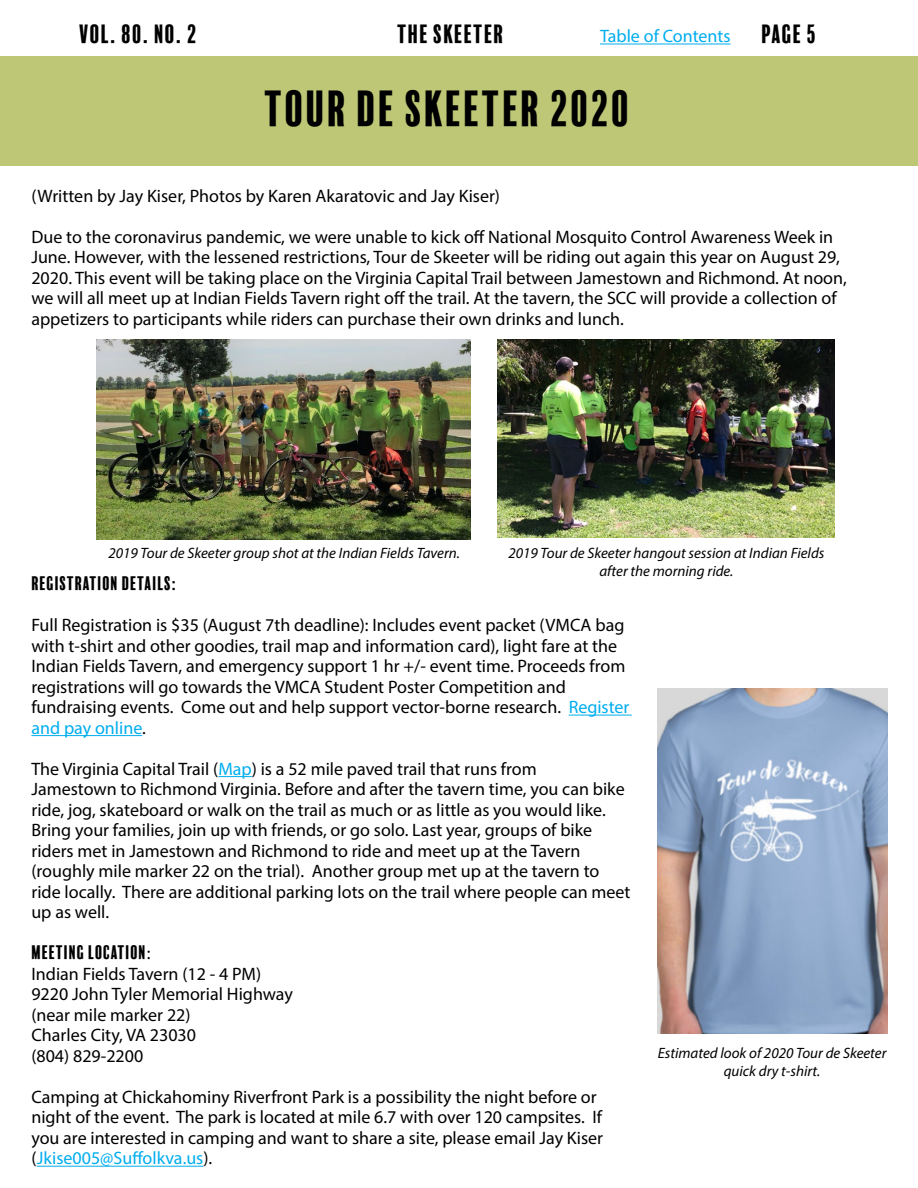
<style>
.page{position:relative;width:918px;height:1188px;background:#fff}
.page>*{position:absolute;margin:0;border:0;box-sizing:border-box;transform-origin:0 0}
.t1{font:46.5px "Balboa Plus Fill";color:#000}
.t2{font:24.3px "Balboa Plus Fill";color:#000}
.t3{font:18px/20.5px "Myriad Pro";color:#000}
.t4{font:18px "Balboa Plus Fill";color:#000}
.t5{font:18px "Myriad Pro";color:#00adef}
.t6{font:italic 15px/18px "Myriad Pro";color:#000;text-align:center}
.s1{color:#00adef}
.s2{font-family:"Myriad Pro"}
</style>
<div class="page">
<img style="left:658px;top:689px;width:230px;height:344px">
<div style="left:0;top:57px;width:918px;height:109px;background:#bdc775"></div>
<hr style="left:600px;top:44px;width:131px;height:1px;background:#00adef">
<img style="left:96px;top:339px;width:375px;height:200px">
<img style="left:497px;top:339px;width:337px;height:199px">
<hr style="left:569px;top:715px;width:63px;height:1px;background:#00adef">
<hr style="left:31px;top:735px;width:111px;height:1px;background:#00adef">
<hr style="left:218px;top:776px;width:34px;height:1px;background:#00adef">
<hr style="left:37px;top:1166px;width:166px;height:1px;background:#00adef">
<h2 class="t2" style="left:79px;top:21px;width:120px">VOL. 80. NO. 2</h2>
<h2 class="t2" style="left:397px;top:21px;width:109px">THE SKEETER</h2>
<p class="t5" style="left:600px;top:25px;width:132px">Table of Contents</p>
<h2 class="t2" style="left:762px;top:21px;width:57px">PAGE 5</h2>
<h1 class="t1" style="left:264px;top:83px;width:369px">TOUR DE SKEETER 2020</h1>
<p class="t3" style="left:31px;top:185px;width:470px">(Written by Jay Kiser, Photos by Karen Akaratovic and Jay Kiser)</p>
<p class="t3" style="left:31px;top:226px;width:817px">Due to the coronavirus pandemic, we were unable to kick off National Mosquito Control Awareness Week in June. However, with the lessened restrictions, Tour de Skeeter will be riding out again this year on August 29, 2020. This event will be taking place on the Virginia Capital Trail between Jamestown and Richmond. At noon, we will all meet up at Indian Fields Tavern right off the trail. At the tavern, the SCC will provide a collection of appetizers to participants while riders can purchase their own drinks and lunch.</p>
<p class="t6" style="left:108px;top:543px;width:353px">2019 Tour de Skeeter group shot at the Indian Fields Tavern.</p>
<p class="t6" style="left:508px;top:543px;width:318px">2019 Tour de Skeeter hangout session at Indian Fields after the morning ride.</p>
<p class="t4" style="left:31px;top:573px;width:147px">REGISTRATION DETAILS:</p>
<p class="t3" style="left:31px;top:615px;width:600px">Full Registration is $35 (August 7th deadline): Includes event packet (VMCA bag with t-shirt and other goodies, trail map and information card), light fare at the Indian Fields Tavern, and emergency support 1 hr +/- event time. Proceeds from registrations will go towards the VMCA Student Poster Competition and fundraising events. Come out and help support vector-borne research. <span class="s1">Register and pay online</span>.</p>
<p class="t3" style="left:31px;top:758px;width:601px">The Virginia Capital Trail (<span class="s1">Map</span>) is a 52 mile paved trail that runs from<br>Jamestown to Richmond Virginia. Before and after the tavern time, you can bike ride, jog, skateboard or walk on the trail as much or as little as you would like.<br>Bring your families, join up with friends, or go solo. Last year, groups of bike riders met in Jamestown and Richmond to ride and meet up at the Tavern (roughly mile marker 22 on the trial). Another group met up at the tavern to ride locally. There are additional parking lots on the trail where people can meet up as well.</p>
<p class="t4" style="left:31px;top:942px;width:120px">MEETING LOCATION<span class="s2">:</span></p>
<p class="t3" style="left:31px;top:963px;width:263px">Indian Fields Tavern (12 - 4 PM)<br>9220 John Tyler Memorial Highway (near mile marker 22)<br>Charles City, VA 23030<br>(804) 829-2200</p>
<p class="t3" style="left:31px;top:1086px;width:573px">Camping at Chickahominy Riverfront Park is a possibility the night before or night of the event. The park is located at mile 6.7 with over 120 campsites. If you are interested in camping and want to share a site, please email Jay Kiser (<span class="s1">Jkise005@Suffolkva.us</span>).</p>
<p class="t6" style="left:658px;top:1044px;width:230px">Estimated look of 2020 Tour de Skeeter quick dry t-shirt.</p>
</div>
